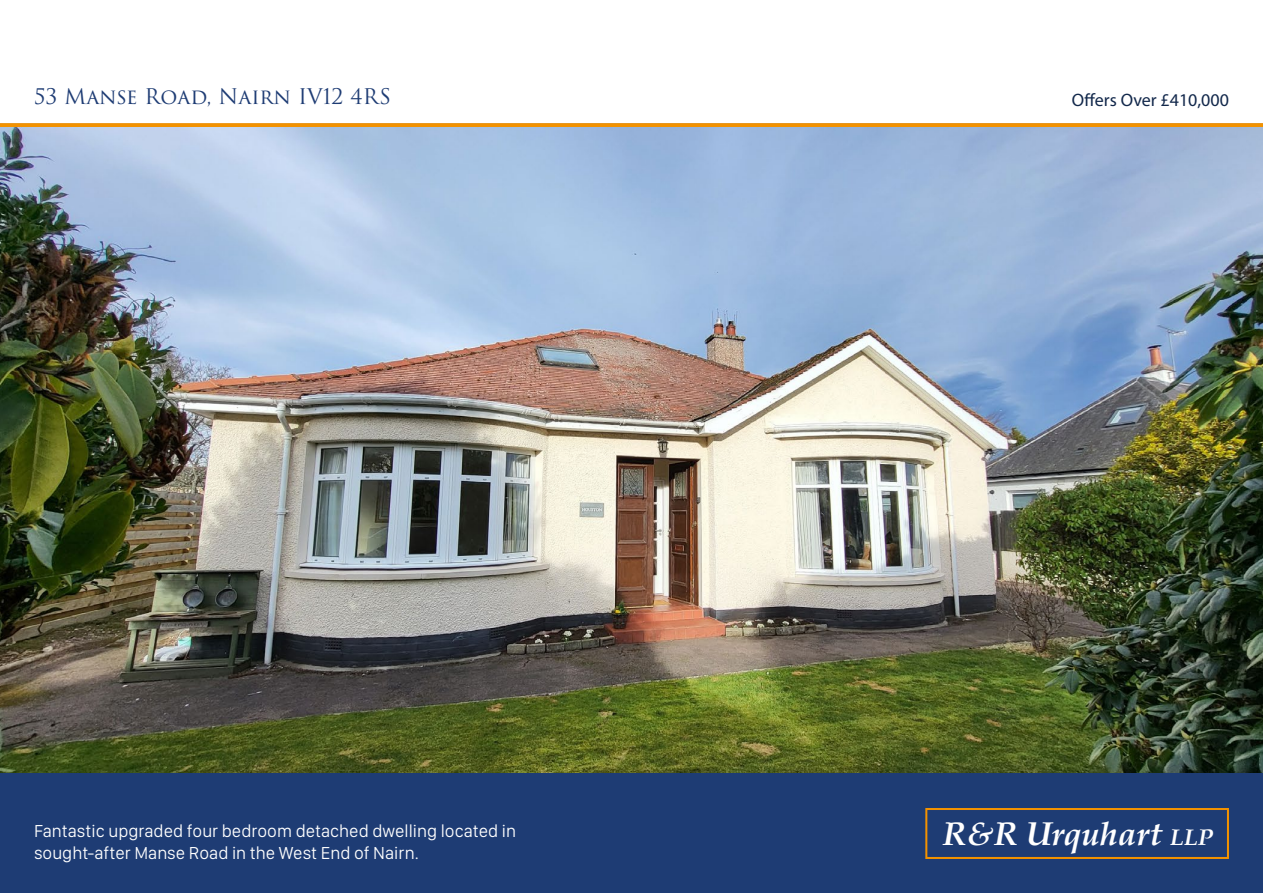
<style>
.page{position:relative;width:1263px;height:893px;background:#fff}
.page>*{position:absolute;margin:0;border:0;box-sizing:border-box;transform-origin:0 0}
.t1{font:italic 700 33px "Palatino";color:#fff}
.t2{font:21px "Trajan Pro 3";color:#1e3c74}
.t3{font:300 18px/21.6px "SF Compact Display";color:#fff}
.t4{font:18px "Myriad Pro";color:#12284b}
.s1{font-size:22.95px}
</style>
<div class="page">
<img style="left:0;top:127px;width:1263px;height:647px">
<hr style="left:0;top:124px;width:1263px;height:3px;background:#f39200">
<div style="left:0;top:774px;width:1263px;height:119px;background:#1e3c74"></div>
<div style="left:925px;top:808px;width:304px;height:51px;border:2px solid #f39200"></div>
<p class="t2" style="left:34px;top:82px;width:359px">53 Manse Road, Nairn IV12 4RS</p>
<p class="t3" style="left:34px;top:820px;width:484px">Fantastic upgraded four bedroom detached dwelling located in sought-after Manse Road in the West End of Nairn.</p>
<p class="t4" style="left:1072px;top:89px;width:159px">Offers Over £410,000</p>
<h1 class="t1" style="left:942px;top:806px;width:272px">R&amp;R Urquhart <span class="s1">LLP</span></h1>
</div>
